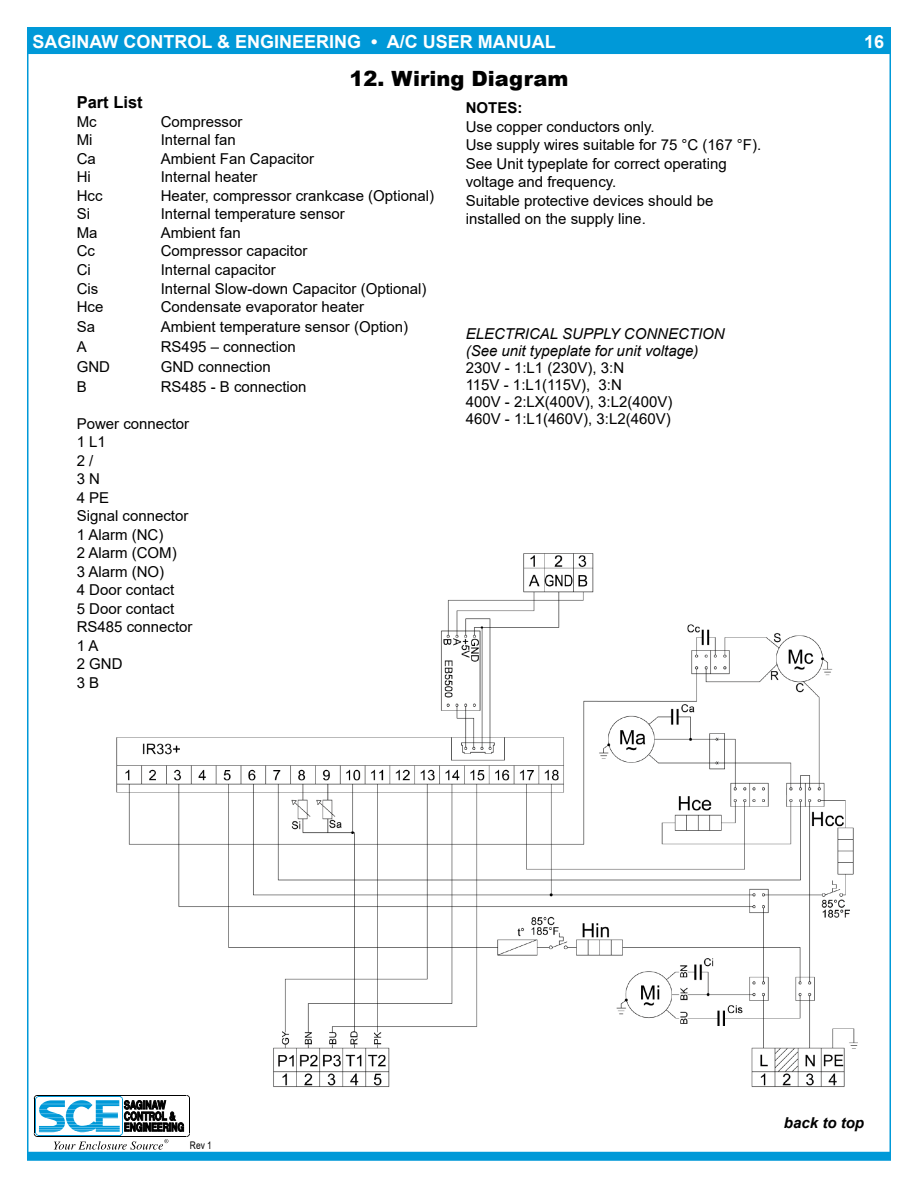
<style>
.page{position:relative;width:918px;height:1188px;background:#fff}
.page>*{position:absolute;margin:0;border:0;box-sizing:border-box;transform-origin:0 0}
.t1{font:900 21px "Arial";color:#000}
.t2{font:700 18px "Arial";color:#fff}
.t3{font:700 16.5px "Arial";color:#000}
.t4{font:15px/18.5px "Arial";color:#000}
.t5{font:italic 15px/17px "Arial";color:#000}
.t6{font:italic 700 15px "Arial";color:#000}
.t7{font:700 15px "Arial";color:#000}
.t8{font:10.5px "Arial";color:#000;scale:.8 1}
.s1{font-weight:400;font-size:12px;color:#000}
</style>
<div class="page">
<div style="left:27px;top:1152px;width:864px;height:9px;background:#0099d8"></div>
<svg style="left:34px;top:1095px;width:156px;height:55px"></svg>
<div style="left:27px;top:27px;width:864px;height:27px;background:#0099d8"></div>
<img style="left:116px;top:553px;width:742px;height:534px">
<p class="t2" style="left:28px;top:29px;width:529px"><span class="s1">B</span>SAGINAW CONTROL &amp; ENGINEERING • A/C USER MANUAL</p>
<p class="t2" style="left:864px;top:29px;width:22px">16</p>
<h1 class="t1" style="left:350px;top:63px;width:220px">12. Wiring Diagram</h1>
<p class="t3" style="left:77px;top:91px;width:68px">Part List</p>
<p class="t4" style="left:77px;top:112px;width:21px">Mc</p>
<p class="t4" style="left:161px;top:112px;width:83px">Compressor</p>
<p class="t4" style="left:77px;top:131px;width:17px">Mi</p>
<p class="t4" style="left:161px;top:131px;width:77px">Internal fan</p>
<p class="t4" style="left:77px;top:149px;width:21px">Ca</p>
<p class="t4" style="left:161px;top:149px;width:155px">Ambient Fan Capacitor</p>
<p class="t4" style="left:77px;top:168px;width:16px">Hi</p>
<p class="t4" style="left:161px;top:168px;width:98px">Internal heater</p>
<p class="t4" style="left:77px;top:186px;width:27px">Hcc</p>
<p class="t4" style="left:161px;top:186px;width:275px">Heater, compressor crankcase (Optional)</p>
<p class="t4" style="left:77px;top:205px;width:15px">Si</p>
<p class="t4" style="left:161px;top:205px;width:186px">Internal temperature sensor</p>
<p class="t4" style="left:77px;top:223px;width:22px">Ma</p>
<p class="t4" style="left:161px;top:223px;width:82px">Ambient fan</p>
<p class="t4" style="left:77px;top:242px;width:20px">Cc</p>
<p class="t4" style="left:161px;top:242px;width:148px">Compressor capacitor</p>
<p class="t4" style="left:77px;top:260px;width:16px">Ci</p>
<p class="t4" style="left:161px;top:260px;width:117px">Internal capacitor</p>
<p class="t4" style="left:77px;top:279px;width:23px">Cis</p>
<p class="t4" style="left:161px;top:279px;width:267px">Internal Slow-down Capacitor (Optional)</p>
<p class="t4" style="left:77px;top:297px;width:28px">Hce</p>
<p class="t4" style="left:161px;top:297px;width:205px">Condensate evaporator heater</p>
<p class="t4" style="left:77px;top:317px;width:20px">Sa</p>
<p class="t4" style="left:161px;top:317px;width:249px">Ambient temperature sensor (Option)</p>
<p class="t4" style="left:77px;top:337px;width:12px">A</p>
<p class="t4" style="left:161px;top:337px;width:137px">RS495 – connection</p>
<p class="t4" style="left:77px;top:357px;width:35px">GND</p>
<p class="t4" style="left:161px;top:357px;width:112px">GND connection</p>
<p class="t4" style="left:77px;top:377px;width:12px">B</p>
<p class="t4" style="left:161px;top:377px;width:147px">RS485 - B connection</p>
<p class="t4" style="left:77px;top:414px;width:117px">Power connector<br>1 L1<br>2 /<br>3 N<br>4 PE<br>Signal connector<br>1 Alarm (NC)<br>2 Alarm (COM)<br>3 Alarm (NO)<br>4 Door contact<br>5 Door contact<br>RS485 connector<br>1 A<br>2 GND<br>3 B</p>
<p class="t7" style="left:466px;top:97px;width:58px">NOTES:</p>
<p class="t4" style="left:466px;top:117px;width:297px">Use copper conductors only.<br>Use supply wires suitable for 75 °C (167 °F).<br>See Unit typeplate for correct operating voltage and frequency.<br>Suitable protective devices should be installed on the supply line.</p>
<p class="t5" style="left:466px;top:326px;width:260px">ELECTRICAL SUPPLY CONNECTION (See unit typeplate for unit voltage)</p>
<p class="t4" style="left:466px;top:359px;width:208px;line-height:17px">230V - 1:L1 (230V), 3:N<br>115V - 1:L1(115V), 3:N<br>400V - 2:LX(400V), 3:L2(400V)<br>460V - 1:L1(460V), 3:L2(460V)</p>
<p class="t8" style="left:190px;top:1138px;width:29px">Rev 1</p>
<p class="t6" style="left:784px;top:1113px;width:82px">back to top</p>
</div>
